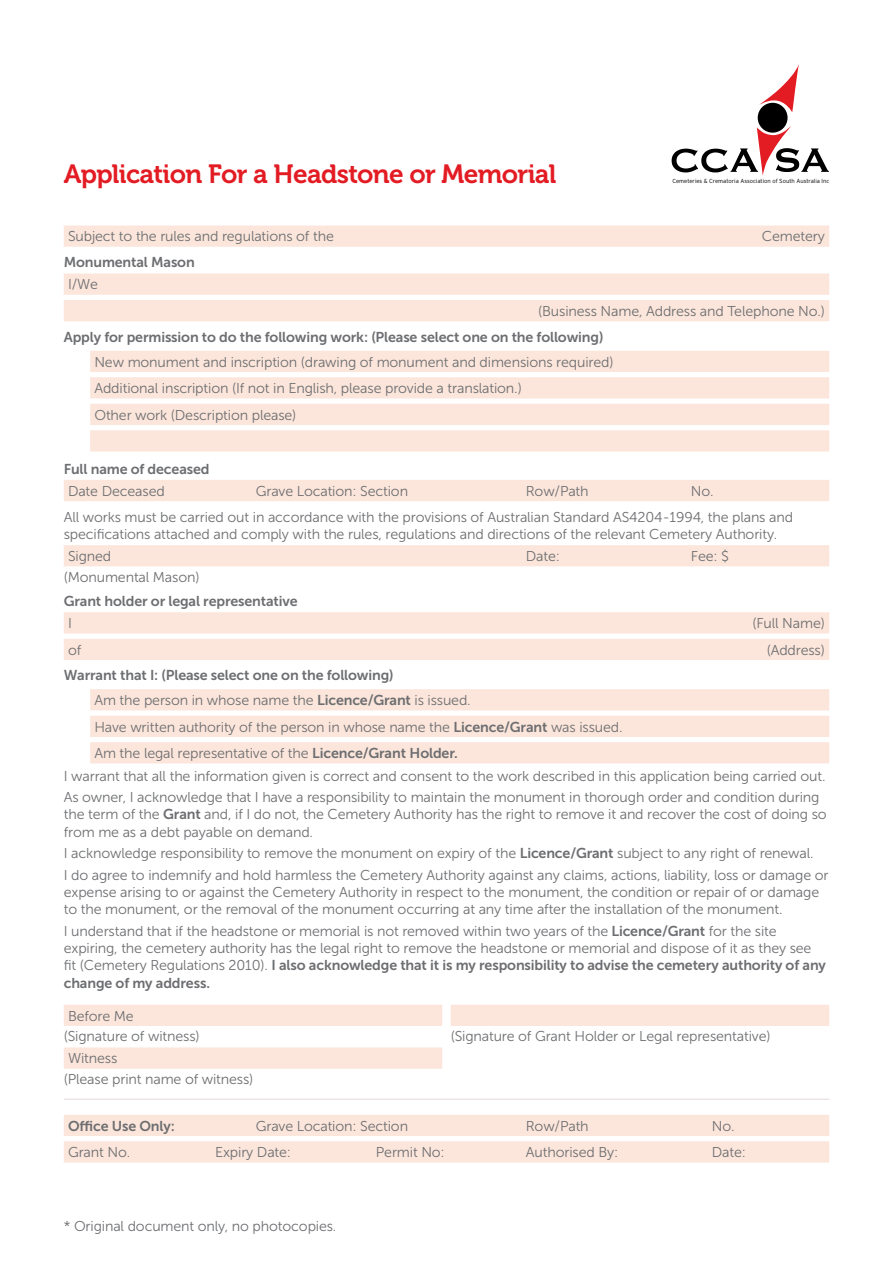
<style>
.page{position:relative;width:893px;height:1263px;background:#fff}
.page>*{position:absolute;margin:0;border:0;box-sizing:border-box;transform-origin:0 0}
.t1{font:26.25px "Museo 700";letter-spacing:-.025em;color:#e31b23}
.t2{font:14.25px/26.5px "Museo Sans 300";letter-spacing:-.01em;color:#6d6e71}
.t3{font:14.25px/17.2px "Museo Sans 700";letter-spacing:-.01em;color:#6d6e71}
.t4{font:300 5.85px "Interstate";color:#000}
.s1{font-family:"Museo Sans 700"}
.s2{font-family:"Museo Sans 300"}
</style>
<div class="page">
<div style="left:64px;top:225px;width:765px;height:22px;background:#fce6db"></div>
<div style="left:64px;top:273px;width:765px;height:22px;background:#fce6db"></div>
<div style="left:64px;top:300px;width:765px;height:21px;background:#fce6db"></div>
<div style="left:64px;top:480px;width:765px;height:21px;background:#fce6db"></div>
<div style="left:64px;top:545px;width:765px;height:21px;background:#fce6db"></div>
<div style="left:64px;top:612px;width:765px;height:21px;background:#fce6db"></div>
<div style="left:64px;top:639px;width:765px;height:21px;background:#fce6db"></div>
<div style="left:90px;top:351px;width:739px;height:21px;background:#fce6db"></div>
<div style="left:90px;top:377px;width:739px;height:21px;background:#fce6db"></div>
<div style="left:90px;top:404px;width:739px;height:21px;background:#fce6db"></div>
<div style="left:90px;top:430px;width:739px;height:21px;background:#fce6db"></div>
<div style="left:90px;top:689px;width:739px;height:21px;background:#fce6db"></div>
<div style="left:90px;top:716px;width:739px;height:21px;background:#fce6db"></div>
<div style="left:90px;top:742px;width:739px;height:21px;background:#fce6db"></div>
<div style="left:64px;top:1005px;width:378px;height:21px;background:#fce6db"></div>
<div style="left:64px;top:1047px;width:378px;height:22px;background:#fce6db"></div>
<div style="left:451px;top:1005px;width:378px;height:21px;background:#fce6db"></div>
<div style="left:64px;top:1115px;width:765px;height:21px;background:#fce6db"></div>
<div style="left:64px;top:1141px;width:765px;height:21px;background:#fce6db"></div>
<hr style="left:64px;top:1099px;width:765px;height:1px;background:#e9dcdf">
<svg style="left:759px;top:64px;width:40px;height:48px"></svg>
<div style="left:758px;top:103px;width:29px;height:30px;background:#000;border-radius:50%"></div>
<svg style="left:672px;top:125px;width:157px;height:51px"></svg>
<h1 class="t1" style="left:64px;top:159px;width:494px">Application For a Headstone or Memorial</h1>
<p class="t4" style="left:672px;top:177px;width:158px">Cemeteries &amp; Crematoria Association of South Australia Inc</p>
<p class="t2" style="left:68px;top:223px;width:267px">Subject to the rules and regulations of the</p>
<p class="t2" style="left:762px;top:223px;width:65px">Cemetery</p>
<p class="t3" style="left:64px;top:254px;width:133px">Monumental Mason</p>
<p class="t2" style="left:68px;top:271px;width:31px">I/We</p>
<p class="t2" style="left:538px;top:298px;width:288px">(Business Name, Address and Telephone No.)</p>
<p class="t3" style="left:64px;top:328px;width:541px">Apply for permission to do the following work: (Please select one on the following)</p>
<p class="t2" style="left:94px;top:349px;width:520px">New monument and inscription (drawing of monument and dimensions required)<br>Additional inscription (If not in English, please provide a translation.)<br>Other work (Description please)</p>
<p class="t3" style="left:64px;top:460px;width:147px">Full name of deceased</p>
<p class="t2" style="left:68px;top:478px;width:98px">Date Deceased</p>
<p class="t2" style="left:256px;top:478px;width:154px">Grave Location: Section</p>
<p class="t2" style="left:526px;top:478px;width:64px">Row/Path</p>
<p class="t2" style="left:64px;top:478px;width:731px;line-height:25.8px;text-indent:627px">No.<br>All works must be carried out in accordance with the provisions of Australian Standard AS4204-1994, the plans and</p>
<p class="t2" style="left:64px;top:523px;width:715px;line-height:22.2px">specifications attached and comply with the rules, regulations and directions of the relevant Cemetery Authority.<br>Signed</p>
<p class="t2" style="left:526px;top:543px;width:36px">Date:</p>
<p class="t2" style="left:691px;top:543px;width:40px">Fee: $</p>
<p class="t2" style="left:64px;top:563px;width:137px">(Monumental Mason)</p>
<p class="t3" style="left:64px;top:592px;width:235px">Grant holder or legal representative</p>
<p class="t2" style="left:68px;top:610px;width:5px">I</p>
<p class="t2" style="left:752px;top:610px;width:74px">(Full Name)</p>
<p class="t2" style="left:68px;top:637px;width:15px">of</p>
<p class="t2" style="left:767px;top:637px;width:60px">(Address)</p>
<p class="t3" style="left:64px;top:667px;width:331px">Warrant that I: (Please select one on the following)</p>
<p class="t2" style="left:94px;top:687px;width:530px">Am the person in whose name the <span class="s1">Licence/Grant</span> is issued.<br>Have written authority of the person in whose name the <span class="s1">Licence/Grant</span> was issued.<br>Am the legal representative of the <span class="s1">Licence/Grant Holder.</span></p>
<p class="t2" style="left:64px;top:765px;width:763px;line-height:21.5px">I warrant that all the information given is correct and consent to the work described in this application being carried out.<br>As owner, I acknowledge that I have a responsibility to maintain the monument in thorough order and condition during</p>
<p class="t2" style="left:64px;top:806px;width:764px;line-height:17.2px">the term of the <span class="s1">Grant</span> and, if I do not, the Cemetery Authority has the right to remove it and recover the cost of doing so from me as a debt payable on demand.</p>
<p class="t2" style="left:64px;top:843px;width:766px;line-height:21.5px">I acknowledge responsibility to remove the monument on expiry of the <span class="s1">Licence/Grant</span> subject to any right of renewal.<br>I do agree to indemnify and hold harmless the Cemetery Authority against any claims, actions, liability, loss or damage or</p>
<p class="t2" style="left:64px;top:883px;width:757px;line-height:17.2px">expense arising to or against the Cemetery Authority in respect to the monument, the condition or repair of or damage to the monument, or the removal of the monument occurring at any time after the installation of the monument.</p>
<p class="t2" style="left:64px;top:922px;width:749px;line-height:17.2px">I understand that if the headstone or memorial is not removed within two years of the <span class="s1">Licence/Grant</span> for the site expiring, the cemetery authority has the legal right to remove the headstone or memorial and dispose of it as they see</p>
<p class="t3" style="left:64px;top:957px;width:764px"><span class="s2">fit (Cemetery Regulations 2010).</span> I also acknowledge that it is my responsibility to advise the cemetery authority of any change of my address.</p>
<p class="t2" style="left:64px;top:1005px;width:137px;line-height:20.5px">Before Me<br>(Signature of witness)</p>
<p class="t2" style="left:64px;top:1048px;width:191px;line-height:20.5px">Witness<br>(Please print name of witness)</p>
<p class="t2" style="left:451px;top:1023px;width:321px">(Signature of Grant Holder or Legal representative)</p>
<p class="t3" style="left:68px;top:1117px;width:108px">Office Use Only:</p>
<p class="t2" style="left:256px;top:1113px;width:154px">Grave Location: Section</p>
<p class="t2" style="left:526px;top:1113px;width:64px">Row/Path</p>
<p class="t2" style="left:712px;top:1113px;width:24px">No.</p>
<p class="t2" style="left:68px;top:1139px;width:64px">Grant No.</p>
<p class="t2" style="left:215px;top:1139px;width:78px">Expiry Date:</p>
<p class="t2" style="left:376px;top:1139px;width:70px">Permit No:</p>
<p class="t2" style="left:526px;top:1139px;width:94px">Authorised By:</p>
<p class="t2" style="left:712px;top:1139px;width:36px">Date:</p>
<p class="t2" style="left:64px;top:1213px;width:274px">* Original document only, no photocopies.</p>
</div>
